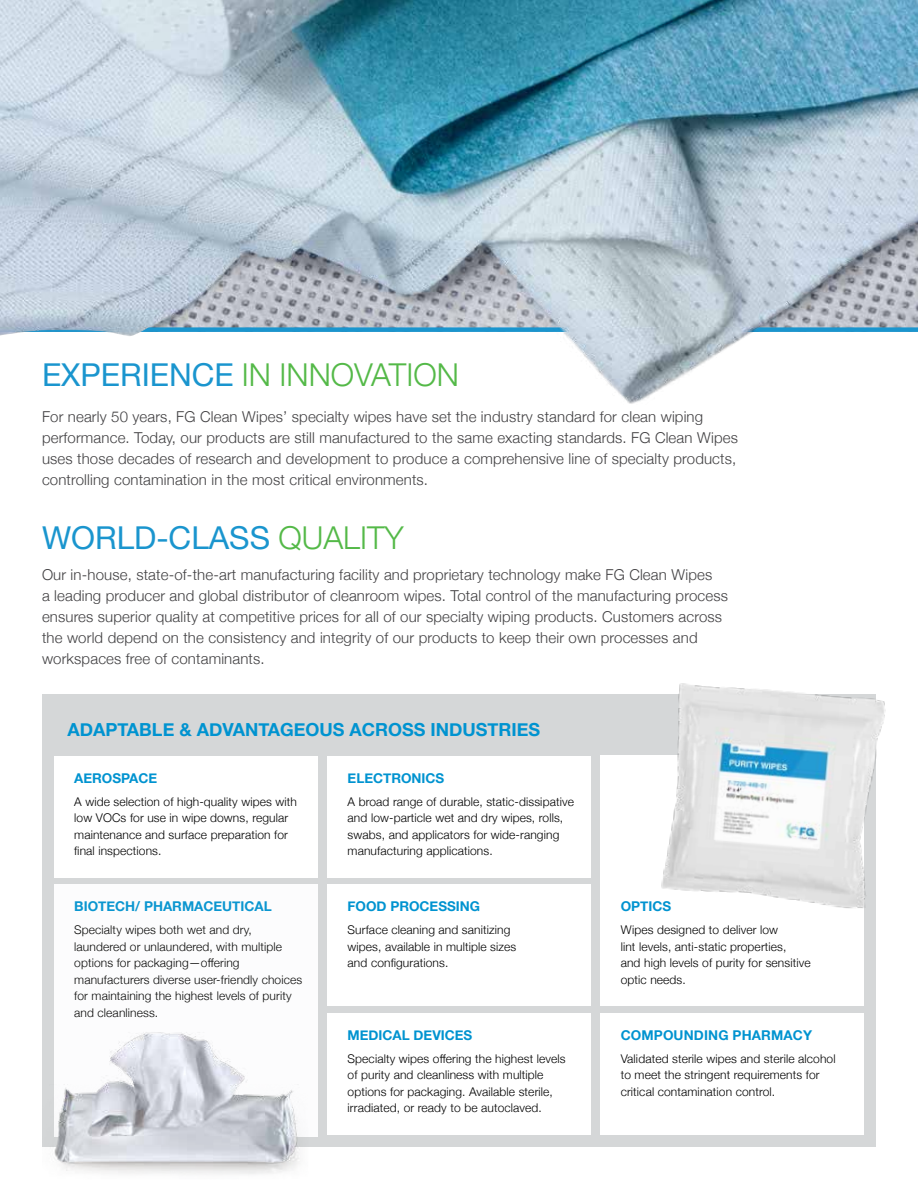
<style>
.page{position:relative;width:918px;height:1188px;background:#fff}
.page>*{position:absolute;margin:0;border:0;box-sizing:border-box;transform-origin:0 0}
.t1{font:300 31.5px "Helvetica Neue";color:#54b948}
.t2{font:31.5px "Helvetica Neue";color:#1a95ce}
.t3{font:700 18px "Helvetica Neue";color:#0093d0}
.t4{font:300 15px/21px "Helvetica Neue";letter-spacing:.01em;color:#414042}
.t5{font:700 13.5px "Helvetica Neue";color:#0093d0}
.t6{font:300 12px/16.5px "Helvetica Neue";letter-spacing:.01em;color:#000}
.s1{font-weight:400;color:#1a95ce}
.s2{font-weight:300;color:#54b948}
</style>
<div class="page">
<div style="left:42px;top:694px;width:834px;height:453px;background:#d5d7d8"></div>
<div style="left:54px;top:756px;width:264px;height:121px;background:#fff"></div>
<div style="left:327px;top:756px;width:264px;height:121px;background:#fff"></div>
<div style="left:600px;top:756px;width:264px;height:159px;background:#fff"></div>
<div style="left:600px;top:884px;width:264px;height:122px;background:#fff"></div>
<div style="left:54px;top:884px;width:264px;height:253px;background:#fff"></div>
<div style="left:327px;top:884px;width:264px;height:122px;background:#fff"></div>
<div style="left:327px;top:1013px;width:264px;height:121px;background:#fff"></div>
<div style="left:600px;top:1013px;width:264px;height:121px;background:#fff"></div>
<img style="left:54px;top:1032px;width:246px;height:142px">
<img style="left:653px;top:683px;width:233px;height:226px">
<img style="left:0;top:0;width:918px;height:404px">
<h1 class="t1" style="left:42px;top:349px;width:418px"><span class="s1">EXPERIENCE</span> IN INNOVATION</h1>
<p class="t4" style="left:42px;top:406px;width:697px">For nearly 50 years, FG Clean Wipes’ specialty wipes have set the industry standard for clean wiping performance. Today, our products are still manufactured to the same exacting standards. FG Clean Wipes uses those decades of research and development to produce a comprehensive line of specialty products, controlling contamination in the most critical environments.</p>
<h1 class="t2" style="left:42px;top:515px;width:363px">WORLD-CLASS <span class="s2">QUALITY</span></h1>
<p class="t4" style="left:42px;top:563px;width:687px">Our in-house, state-of-the-art manufacturing facility and proprietary technology make FG Clean Wipes<br>a leading producer and global distributor of cleanroom wipes. Total control of the manufacturing process ensures superior quality at competitive prices for all of our specialty wiping products. Customers across the world depend on the consistency and integrity of our products to keep their own processes and workspaces free of contaminants.</p>
<h2 class="t3" style="left:68px;top:715px;width:474px">ADAPTABLE &amp; ADVANTAGEOUS ACROSS INDUSTRIES</h2>
<p class="t5" style="left:74px;top:767px;width:85px">AEROSPACE</p>
<p class="t6" style="left:74px;top:792px;width:224px">A wide selection of high-quality wipes with low VOCs for use in wipe downs, regular maintenance and surface preparation for final inspections.</p>
<p class="t5" style="left:348px;top:767px;width:98px">ELECTRONICS</p>
<p class="t6" style="left:348px;top:792px;width:228px">A broad range of durable, static-dissipative and low-particle wet and dry wipes, rolls, swabs, and applicators for wide-ranging manufacturing applications.</p>
<p class="t5" style="left:74px;top:896px;width:199px">BIOTECH/ PHARMACEUTICAL</p>
<p class="t6" style="left:74px;top:921px;width:229px">Specialty wipes both wet and dry, laundered or unlaundered, with multiple options for packaging—offering manufacturers diverse user-friendly choices for maintaining the highest levels of purity and cleanliness.</p>
<p class="t5" style="left:348px;top:896px;width:134px">FOOD PROCESSING</p>
<p class="t6" style="left:348px;top:921px;width:170px">Surface cleaning and sanitizing wipes, available in multiple sizes and configurations.</p>
<p class="t5" style="left:348px;top:1024px;width:126px">MEDICAL DEVICES</p>
<p class="t6" style="left:348px;top:1050px;width:220px">Specialty wipes offering the highest levels of purity and cleanliness with multiple options for packaging. Available sterile, irradiated, or ready to be autoclaved.</p>
<p class="t5" style="left:621px;top:896px;width:52px">OPTICS</p>
<p class="t6" style="left:621px;top:921px;width:191px">Wipes designed to deliver low<br>lint levels, anti-static properties,<br>and high levels of purity for sensitive optic needs.</p>
<p class="t5" style="left:621px;top:1024px;width:193px">COMPOUNDING PHARMACY</p>
<p class="t6" style="left:621px;top:1050px;width:216px">Validated sterile wipes and sterile alcohol to meet the stringent requirements for critical contamination control.</p>
</div>
